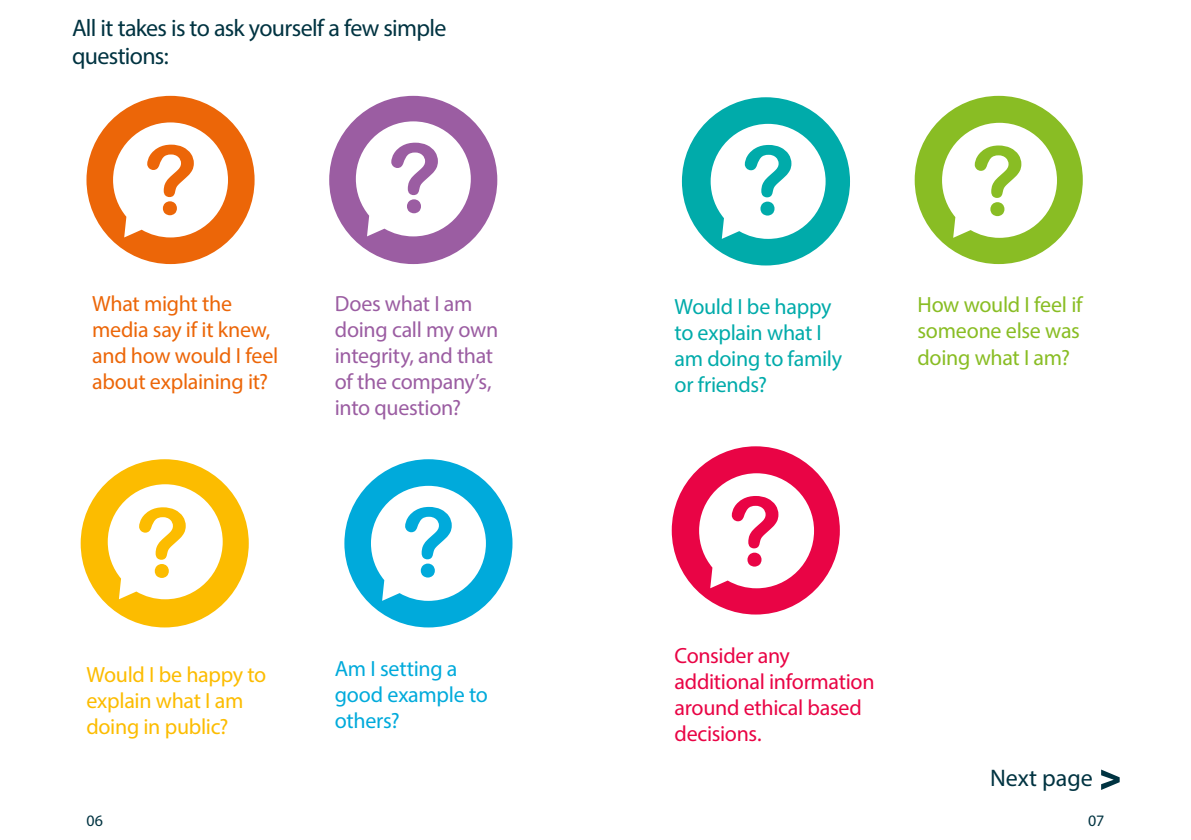
<style>
.page{position:relative;width:1191px;height:840px;background:#fff}
.page>*{position:absolute;margin:0;border:0;box-sizing:border-box;transform-origin:0 0}
.t1{font:24px/28px "Myriad Pro";letter-spacing:-.03em;color:#003341}
.t2{font:24px "Myriad Pro";color:#003341}
.t3{font:22px/26px "Myriad Pro";letter-spacing:-.015em;color:#9b5da2}
.t4{font:22px/26px "Myriad Pro";letter-spacing:-.015em;color:#ec6608}
.t5{font:22px/26px "Myriad Pro";letter-spacing:-.015em;color:#e90445}
.t6{font:22px/26px "Myriad Pro";letter-spacing:-.015em;color:#00abaa}
.t7{font:22px/26px "Myriad Pro";letter-spacing:-.015em;color:#fcbc00}
.t8{font:22px/26px "Myriad Pro";letter-spacing:-.01em;color:#89bd24}
.t9{font:22px/26px "Myriad Pro";letter-spacing:-.01em;color:#00aadb}
.t10{font:16px "Myriad Pro";color:#003341}
</style>
<div class="page">
<svg style="left:1101px;top:769px;width:18px;height:20px"></svg>
<div style="left:81px;top:459px;width:168px;height:168px;background:#fcbc00;border-radius:50%"></div>
<svg style="left:108px;top:484px;width:115px;height:115px"></svg>
<div style="left:682px;top:97px;width:168px;height:168px;background:#00abaa;border-radius:50%"></div>
<svg style="left:710px;top:124px;width:115px;height:115px"></svg>
<div style="left:329px;top:96px;width:168px;height:168px;background:#9b5da2;border-radius:50%"></div>
<svg style="left:356px;top:121px;width:115px;height:115px"></svg>
<div style="left:344px;top:459px;width:168px;height:168px;background:#00aadb;border-radius:50%"></div>
<svg style="left:371px;top:485px;width:115px;height:115px"></svg>
<div style="left:914px;top:96px;width:168px;height:168px;background:#89bd24;border-radius:50%"></div>
<svg style="left:942px;top:123px;width:115px;height:115px"></svg>
<div style="left:86px;top:96px;width:168px;height:168px;background:#ec6608;border-radius:50%"></div>
<svg style="left:113px;top:122px;width:115px;height:115px"></svg>
<div style="left:672px;top:446px;width:168px;height:168px;background:#e90445;border-radius:50%"></div>
<svg style="left:699px;top:473px;width:115px;height:115px"></svg>
<p class="t1" style="left:72px;top:13px;width:376px">All it takes is to ask yourself a few simple questions:</p>
<p class="t4" style="left:92px;top:290px;width:188px">What might the media say if it knew, and how would I feel about explaining it?</p>
<p class="t3" style="left:335px;top:290px;width:165px">Does what I am doing call my own integrity, and that of the company’s, into question?</p>
<p class="t7" style="left:86px;top:660px;width:181px">Would I be happy to explain what I am doing in public?</p>
<p class="t9" style="left:335px;top:655px;width:154px">Am I setting a good example to others?</p>
<p class="t6" style="left:674px;top:293px;width:169px">Would I be happy to explain what I am doing to family or friends?</p>
<p class="t8" style="left:917px;top:291px;width:167px">How would I feel if someone else was doing what I am?</p>
<p class="t5" style="left:674px;top:641px;width:201px">Consider any additional information around ethical based decisions.</p>
<p class="t2" style="left:990px;top:762px;width:104px">Next page</p>
<p class="t10" style="left:86px;top:810px;width:18px">06</p>
<p class="t10" style="left:1088px;top:810px;width:18px">07</p>
</div>
